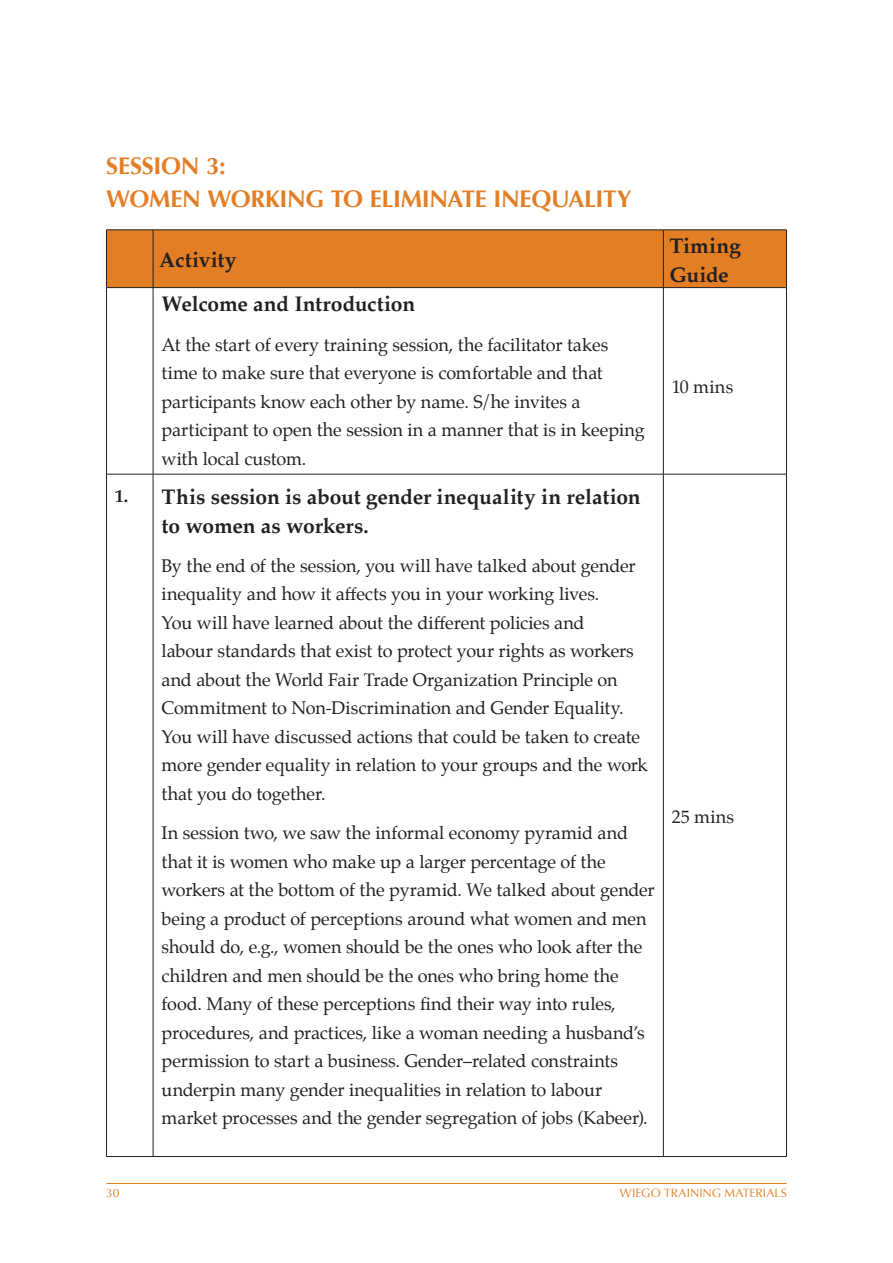
<style>
.page{position:relative;width:893px;height:1263px;background:#fff}
.page>*{position:absolute;margin:0;border:0;box-sizing:border-box;transform-origin:0 0}
.t1{font:700 24px/33px "Optima";letter-spacing:-.015em;color:#e37e25}
.t2{font:700 21px/28.5px "Palatino";letter-spacing:-.005em;color:#231f20}
.t3{font:18px/28.5px "Palatino";letter-spacing:-.005em;color:#231f20}
.t4{font:700 18px "Palatino";color:#231f20}
.t5{font:12px "Optima";letter-spacing:.005em;color:#e37e25}
</style>
<div class="page">
<div style="left:107px;top:231px;width:679px;height:56px;background:#e37e25"></div>
<hr style="left:106px;top:288px;width:1px;height:186px;background:#231f20">
<hr style="left:153px;top:288px;width:1px;height:186px;background:#231f20">
<hr style="left:663px;top:288px;width:1px;height:186px;background:#231f20">
<hr style="left:786px;top:288px;width:1px;height:186px;background:#231f20">
<hr style="left:106px;top:474px;width:47px;height:1px;background:#231f20">
<hr style="left:106px;top:474px;width:1px;height:682px;background:#231f20">
<hr style="left:153px;top:474px;width:510px;height:1px;background:#231f20">
<hr style="left:153px;top:474px;width:1px;height:682px;background:#231f20">
<hr style="left:663px;top:474px;width:124px;height:1px;background:#231f20">
<hr style="left:663px;top:474px;width:1px;height:682px;background:#231f20">
<hr style="left:786px;top:474px;width:1px;height:682px;background:#231f20">
<hr style="left:106px;top:1156px;width:47px;height:1px;background:#231f20">
<hr style="left:153px;top:1156px;width:510px;height:1px;background:#231f20">
<hr style="left:663px;top:1156px;width:124px;height:1px;background:#231f20">
<hr style="left:106px;top:230px;width:47px;height:1px;background:#231f20">
<hr style="left:106px;top:230px;width:1px;height:57px;background:#231f20">
<hr style="left:153px;top:230px;width:510px;height:1px;background:#231f20">
<hr style="left:153px;top:230px;width:1px;height:57px;background:#231f20">
<hr style="left:663px;top:230px;width:124px;height:1px;background:#231f20">
<hr style="left:663px;top:230px;width:1px;height:57px;background:#231f20">
<hr style="left:786px;top:230px;width:1px;height:57px;background:#231f20">
<hr style="left:106px;top:287px;width:47px;height:1px;background:#231f20">
<hr style="left:153px;top:287px;width:510px;height:1px;background:#231f20">
<hr style="left:663px;top:287px;width:124px;height:1px;background:#231f20">
<hr style="left:106px;top:1183px;width:681px;height:1px;background:#e37e25">
<h1 class="t1" style="left:106px;top:151px;width:526px">SESSION 3:<br>WOMEN WORKING TO ELIMINATE INEQUALITY</h1>
<p class="t4" style="left:115px;top:488px;width:15px">1.</p>
<p class="t2" style="left:159px;top:248px;width:79px">Activity</p>
<p class="t2" style="left:162px;top:292px;width:255px">Welcome and Introduction</p>
<p class="t3" style="left:162px;top:332px;width:485px">At the start of every training session, the facilitator takes time to make sure that everyone is comfortable and that participants know each other by name. S/he invites a participant to open the session in a manner that is in keeping with local custom.</p>
<p class="t2" style="left:162px;top:484px;width:481px">This session is about gender inequality in relation to women as workers.</p>
<p class="t3" style="left:162px;top:553px;width:487px">By the end of the session, you will have talked about gender inequality and how it affects you in your working lives.<br>You will have learned about the different policies and<br>labour standards that exist to protect your rights as workers and about the World Fair Trade Organization Principle on Commitment to Non-Discrimination and Gender Equality.<br>You will have discussed actions that could be taken to create more gender equality in relation to your groups and the work that you do together.</p>
<p class="t3" style="left:162px;top:820px;width:495px">In session two, we saw the informal economy pyramid and that it is women who make up a larger percentage of the workers at the bottom of the pyramid. We talked about gender being a product of perceptions around what women and men should do, e.g., women should be the ones who look after the children and men should be the ones who bring home the food. Many of these perceptions find their way into rules, procedures, and practices, like a woman needing a husband’s permission to start a business. Gender‒related constraints underpin many gender inequalities in relation to labour market processes and the gender segregation of jobs (Kabeer).</p>
<p class="t2" style="left:669px;top:233px;width:73px">Timing<br>Guide</p>
<p class="t3" style="left:672px;top:374px;width:63px">10 mins</p>
<p class="t3" style="left:672px;top:804px;width:64px">25 mins</p>
<p class="t5" style="left:106px;top:1188px;width:15px">30</p>
<p class="t5" style="left:620px;top:1186px;width:168px">WIEGO TRAINING MATERIALS</p>
</div>
